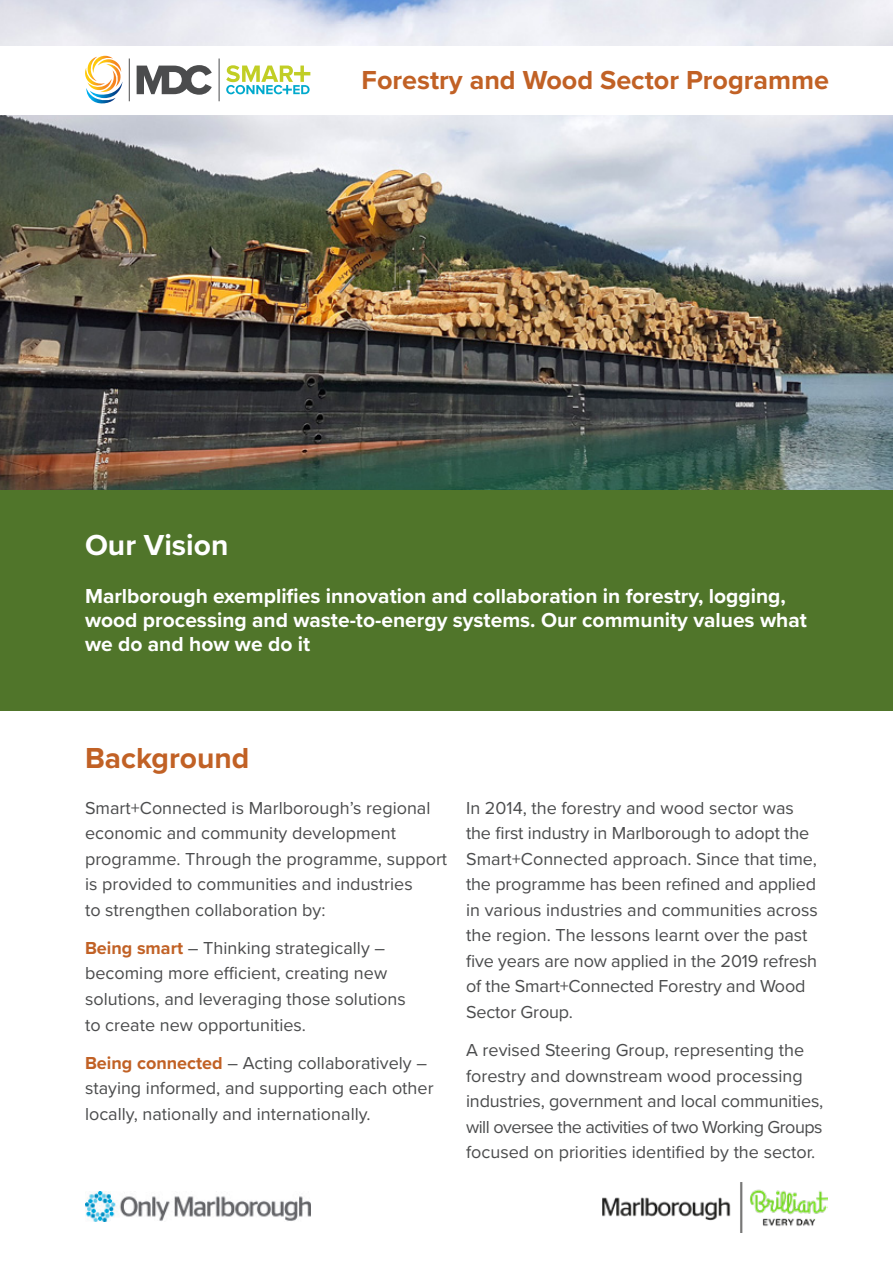
<style>
.page{position:relative;width:893px;height:1263px;background:#fff}
.page>*{position:absolute;margin:0;border:0;box-sizing:border-box;transform-origin:0 0}
.t1{font:700 30px "Proxima Nova";color:#c16125}
.t2{font:700 30px "Proxima Nova";color:#fff}
.t3{font:700 27px "Proxima Nova";color:#c16125}
.t4{font:700 21px/24px "Proxima Nova";color:#fff}
.t5{font:18px/25.5px "Proxima Nova";color:#4b4c4d}
.s1{font-weight:700;color:#c16125}
</style>
<div class="page">
<div style="left:0;top:489px;width:893px;height:221px;background:#50752a"></div>
<img style="left:0;top:0;width:893px;height:489px">
<div style="left:0;top:47px;width:893px;height:68px;background:#fff"></div>
<svg style="left:85px;top:56px;width:37px;height:48px"></svg>
<svg style="left:137px;top:65px;width:75px;height:30px"></svg>
<hr style="left:129px;top:59px;width:1px;height:42px;background:#4b4c4d">
<hr style="left:219px;top:59px;width:1px;height:42px;background:#4b4c4d">
<svg style="left:226px;top:65px;width:84px;height:29px"></svg>
<img style="left:602px;top:1183px;width:226px;height:50px">
<img style="left:85px;top:1192px;width:225px;height:29px">
<h2 class="t3" style="left:362px;top:60px;width:469px">Forestry and Wood Sector Programme</h2>
<h1 class="t2" style="left:85px;top:523px;width:145px">Our Vision</h1>
<p class="t4" style="left:85px;top:584px;width:723px">Marlborough exemplifies innovation and collaboration in forestry, logging, wood processing and waste-to-energy systems. Our community values what we do and how we do it</p>
<h1 class="t1" style="left:85px;top:735px;width:166px">Background</h1>
<p class="t5" style="left:85px;top:794px;width:364px">Smart+Connected is Marlborough’s regional economic and community development programme. Through the programme, support is provided to communities and industries<br>to strengthen collaboration by:</p>
<p class="t5" style="left:85px;top:934px;width:322px"><span class="s1">Being smart</span> – Thinking strategically – becoming more efficient, creating new solutions, and leveraging those solutions to create new opportunities.</p>
<p class="t5" style="left:85px;top:1049px;width:350px"><span class="s1">Being connected</span> – Acting collaboratively – staying informed, and supporting each other locally, nationally and internationally.</p>
<p class="t5" style="left:466px;top:794px;width:353px">In 2014, the forestry and wood sector was the first industry in Marlborough to adopt the Smart+Connected approach. Since that time, the programme has been refined and applied in various industries and communities across the region. The lessons learnt over the past five years are now applied in the 2019 refresh of the Smart+Connected Forestry and Wood Sector Group.</p>
<p class="t5" style="left:466px;top:1036px;width:359px">A revised Steering Group, representing the forestry and downstream wood processing industries, government and local communities, will oversee the activities of two Working Groups focused on priorities identified by the sector.</p>
</div>
